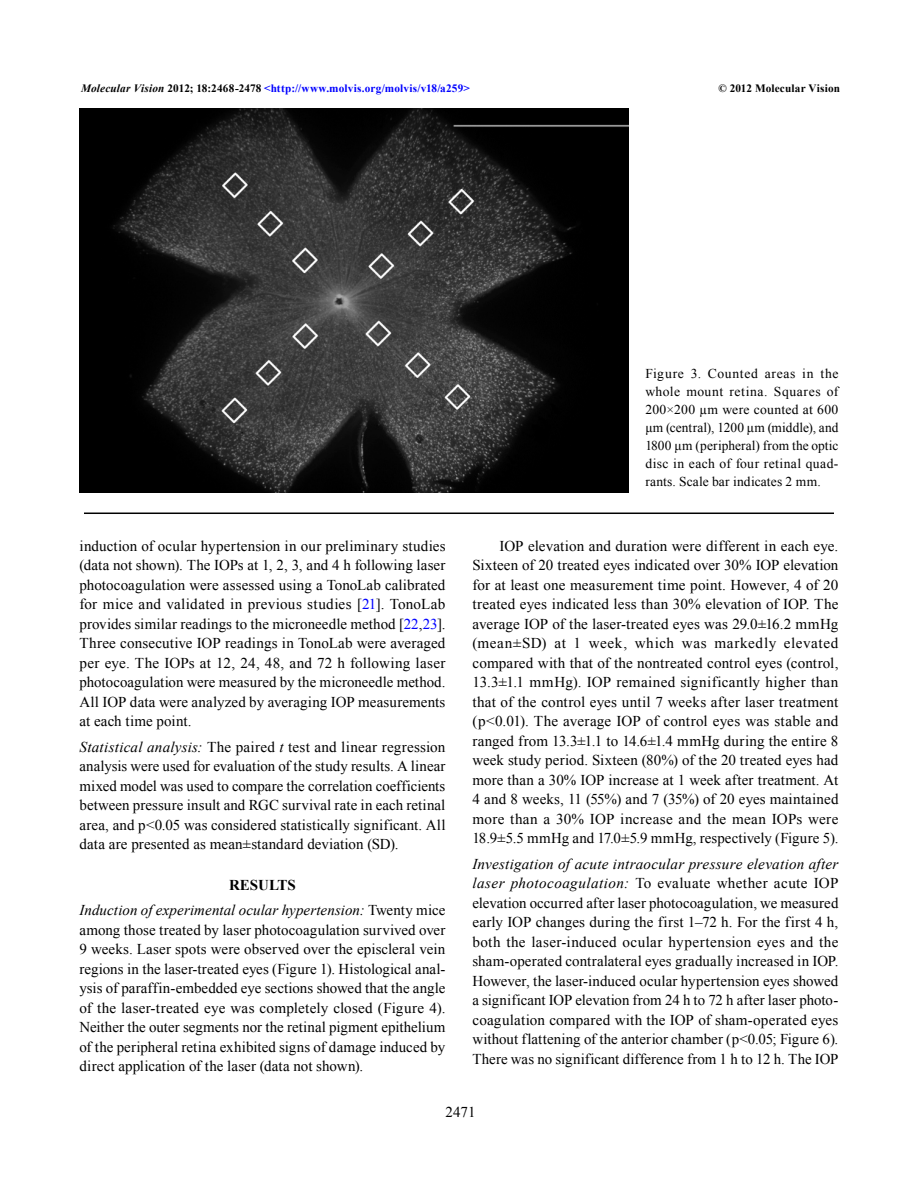
<style>
.page{position:relative;width:918px;height:1188px;background:#fff}
.page>*{position:absolute;margin:0;border:0;box-sizing:border-box;transform-origin:0 0}
.Para_No_Ind{font:15px/19.5px "Times New Roman";letter-spacing:.005em;color:#000;text-align:justify}
.Para_Ind{font:15px/19.5px "Times New Roman";letter-spacing:.01em;color:#000;text-align:justify}
.t1{font:700 15px "Times New Roman";color:#000}
.Folio{font:15px "Times New Roman";color:#000}
.Fig_Caption{font:13.5px/18px "Times New Roman";letter-spacing:.02em;color:#000;text-align:justify}
.Header_Align_Left{font:700 11.25px "Times New Roman";letter-spacing:.015em;color:#00f}
.Header_Align_Right{font:700 11.25px "Times New Roman";letter-spacing:.015em;color:#000}
.s1{font-style:italic;color:#000}
.s2{color:#000}
.s3{color:#00f}
.s4{font-style:italic}
</style>
<div class="page">
<img style="left:80px;top:108px;width:548px;height:384px">
<hr style="left:84px;top:513px;width:750px;height:1px;background:#000">
<p class="Header_Align_Left" style="left:81px;top:80px;width:391px"><span class="s1">Molecular Vision</span> <span class="s2">2012; 18:2468-2478</span> &lt;http://www.molvis.org/molvis/v18/a259&gt;</p>
<p class="Header_Align_Right" style="left:718px;top:80px;width:123px">© 2012 Molecular Vision</p>
<p class="Para_No_Ind" style="left:80px;top:536px;width:368px">induction of ocular hypertension in our preliminary studies (data not shown). The IOPs at 1, 2, 3, and 4 h following laser photocoagulation were assessed using a TonoLab calibrated for mice and validated in previous studies [<span class="s3">21</span>]. TonoLab provides similar readings to the microneedle method [<span class="s3">22</span>,<span class="s3">23</span>].<br>Three consecutive IOP readings in TonoLab were averaged per eye. The IOPs at 12, 24, 48, and 72 h following laser photocoagulation were measured by the microneedle method.<br>All IOP data were analyzed by averaging IOP measurements at each time point.</p>
<p class="Para_No_Ind" style="left:80px;top:737px;width:368px"><span class="s4">Statistical analysis:</span> The paired <span class="s4">t</span> test and linear regression analysis were used for evaluation of the study results. A linear mixed model was used to compare the correlation coefficients between pressure insult and RGC survival rate in each retinal area, and p&lt;0.05 was considered statistically significant. All data are presented as mean±standard deviation (SD).</p>
<h1 class="t1" style="left:229px;top:874px;width:68px">RESULTS</h1>
<p class="Para_No_Ind" style="left:80px;top:900px;width:368px"><span class="s4">Induction of experimental ocular hypertension:</span> Twenty mice among those treated by laser photocoagulation survived over 9 weeks. Laser spots were observed over the episcleral vein regions in the laser-treated eyes (Figure 1). Histological anal&shy;ysis of paraffin-embedded eye sections showed that the angle of the laser-treated eye was completely closed (Figure 4).<br>Neither the outer segments nor the retinal pigment epithelium of the peripheral retina exhibited signs of damage induced by direct application of the laser (data not shown).</p>
<p class="Fig_Caption" style="left:645px;top:364px;width:195px">Figure 3. Counted areas in the whole mount retina. Squares of 200×200 µm were counted at 600 μm (central), 1200 μm (middle), and 1800 μm (peripheral) from the optic disc in each of four retinal quad&shy;rants. Scale bar indicates 2 mm.</p>
<p class="Para_Ind" style="left:472px;top:536px;width:368px;text-indent:27px">IOP elevation and duration were different in each eye.<br>Sixteen of 20 treated eyes indicated over 30% IOP elevation for at least one measurement time point. However, 4 of 20 treated eyes indicated less than 30% elevation of IOP. The average IOP of the laser-treated eyes was 29.0±16.2 mmHg (mean±SD) at 1 week, which was markedly elevated compared with that of the nontreated control eyes (control, 13.3±1.1 mmHg). IOP remained significantly higher than that of the control eyes until 7 weeks after laser treatment (p&lt;0.01). The average IOP of control eyes was stable and ranged from 13.3±1.1 to 14.6±1.4 mmHg during the entire 8 week study period. Sixteen (80%) of the 20 treated eyes had more than a 30% IOP increase at 1 week after treatment. At 4 and 8 weeks, 11 (55%) and 7 (35%) of 20 eyes maintained more than a 30% IOP increase and the mean IOPs were 18.9±5.5 mmHg and 17.0±5.9 mmHg, respectively (Figure 5).</p>
<p class="Para_No_Ind" style="left:472px;top:854px;width:368px"><span class="s4">Investigation of acute intraocular pressure elevation after laser photocoagulation:</span> To evaluate whether acute IOP elevation occurred after laser photocoagulation, we measured early IOP changes during the first 1–72 h. For the first 4 h, both the laser-induced ocular hypertension eyes and the sham-operated contralateral eyes gradually increased in IOP.<br>However, the laser-induced ocular hypertension eyes showed a significant IOP elevation from 24 h to 72 h after laser photo&shy;coagulation compared with the IOP of sham-operated eyes without flattening of the anterior chamber (p&lt;0.05; Figure 6).<br>There was no significant difference from 1 h to 12 h. The IOP</p>
<p class="Folio" style="left:446px;top:1102px;width:31px">2471</p>
</div>
